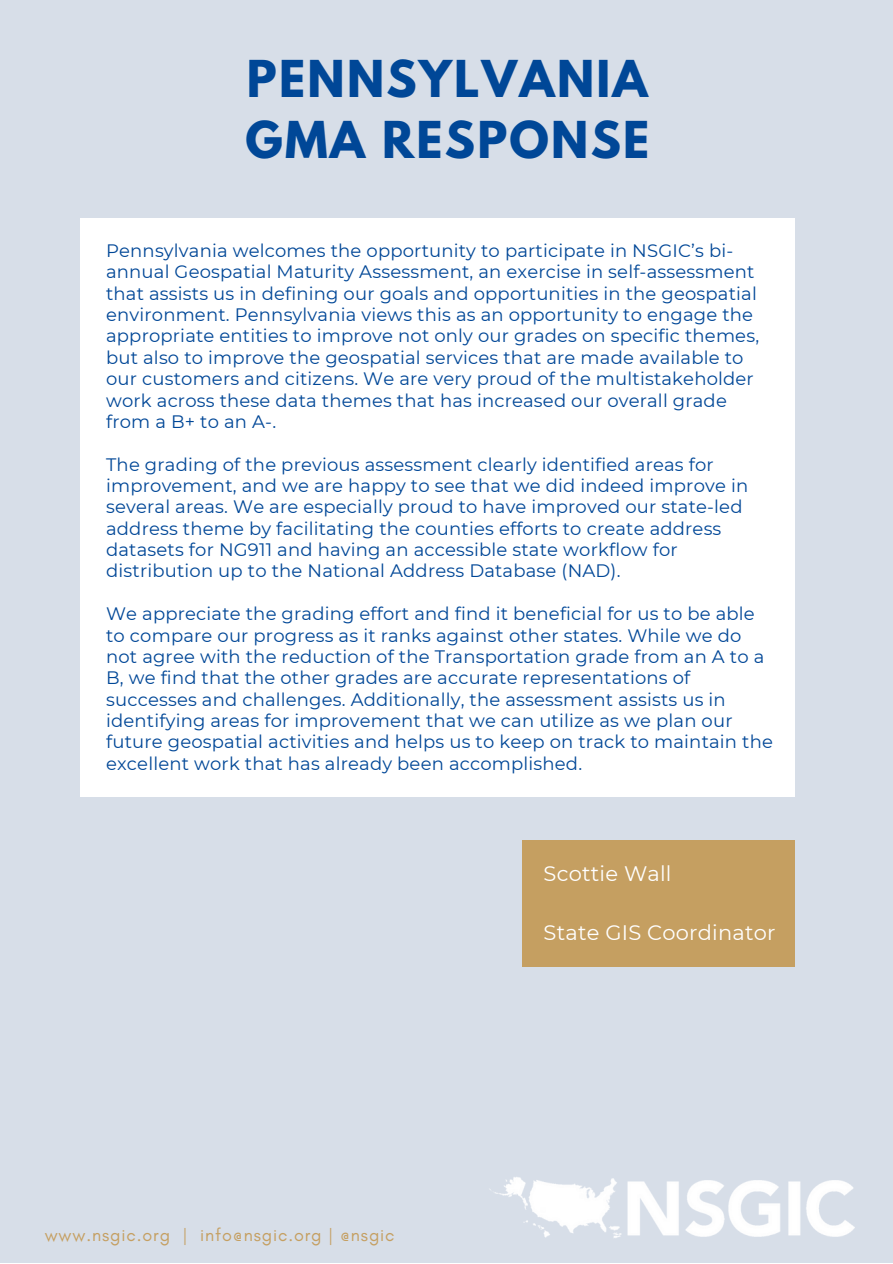
<style>
.page{position:relative;width:893px;height:1264px;background:#fff}
.page>*{position:absolute;margin:0;border:0;box-sizing:border-box;transform-origin:0 0}
.t1{font:700 45px/61.8px "League Spartan";letter-spacing:.05em;color:#004797}
.t2{font:21px "Montserrat";letter-spacing:.01em;color:#fff}
.t3{font:18px/21.3px "Montserrat";letter-spacing:.01em;color:#004797}
.t4{font:18px "Glacial Indifference";letter-spacing:.05em;color:#c59f61}
</style>
<div class="page">
<div style="left:0;top:0;width:892px;height:1262px;background:#d7dee8"></div>
<img style="left:489px;top:1177px;width:366px;height:61px">
<div style="left:80px;top:219px;width:714px;height:577px;background:#fff"></div>
<div style="left:522px;top:840px;width:272px;height:127px;background:#c59f61"></div>
<p class="t1" style="left:245px;top:53px;width:405px">PENNSYLVANIA<br>GMA RESPONSE</p>
<p class="t3" style="left:106px;top:240px;width:654px">Pennsylvania welcomes the opportunity to participate in NSGIC’s bi&shy;annual Geospatial Maturity Assessment, an exercise in self-assessment that assists us in defining our goals and opportunities in the geospatial environment. Pennsylvania views this as an opportunity to engage the appropriate entities to improve not only our grades on specific themes, but also to improve the geospatial services that are made available to our customers and citizens. We are very proud of the multistakeholder work across these data themes that has increased our overall grade from a B+ to an A-.</p>
<p class="t3" style="left:106px;top:453px;width:643px">The grading of the previous assessment clearly identified areas for improvement, and we are happy to see that we did indeed improve in several areas. We are especially proud to have improved our state-led address theme by facilitating the counties efforts to create address datasets for NG911 and having an accessible state workflow for distribution up to the National Address Database (NAD).</p>
<p class="t3" style="left:106px;top:603px;width:668px">We appreciate the grading effort and find it beneficial for us to be able to compare our progress as it ranks against other states. While we do not agree with the reduction of the Transportation grade from an A to a B, we find that the other grades are accurate representations of successes and challenges. Additionally, the assessment assists us in identifying areas for improvement that we can utilize as we plan our future geospatial activities and helps us to keep on track to maintain the excellent work that has already been accomplished.</p>
<p class="t2" style="left:543px;top:861px;width:129px">Scottie Wall</p>
<p class="t4" style="left:45px;top:1223px;width:351px">www.nsgic.org | info@nsgic.org | @nsgic</p>
<p class="t2" style="left:543px;top:919px;width:233px">State GIS Coordinator</p>
</div>
